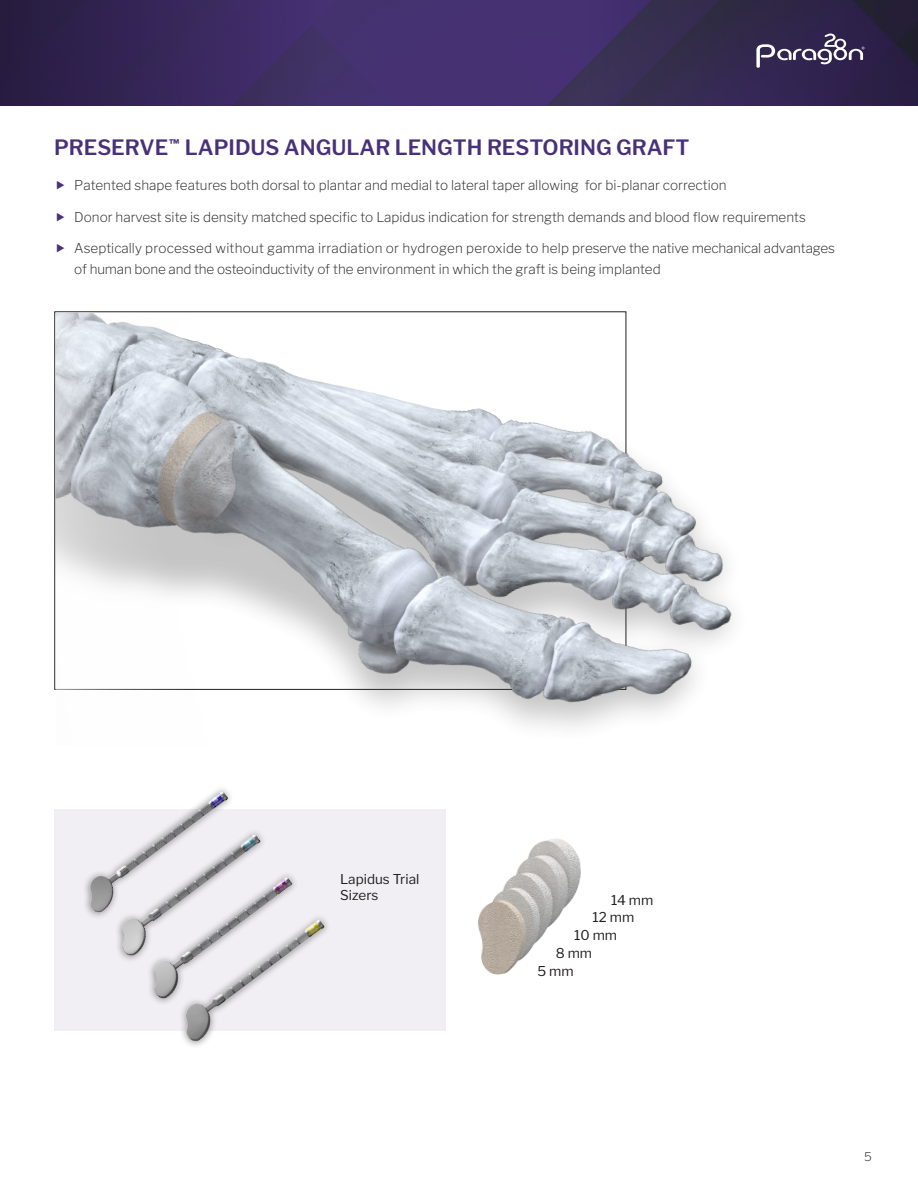
<style>
.page{position:relative;width:918px;height:1188px;background:#fff}
.page>*{position:absolute;margin:0;border:0;box-sizing:border-box;transform-origin:0 0}
.t1{font:600 21px "Libre Franklin";color:#48317a}
.t2{font:200 13.5px/21px "Libre Franklin";color:#231f20}
.t3{font:13.5px/16.5px "Libre Franklin";color:#231f20}
.t4{font:200 12px "Libre Franklin";color:#231f20}
</style>
<div class="page">
<div style="left:316px;top:0;width:272px;height:106px;background:#463273"></div>
<svg style="left:588px;top:0;width:330px;height:106px;background:#32284d"></svg>
<div style="left:0;top:0;width:316px;height:106px;background:linear-gradient(to right,#271b41,#44316e)"></div>
<svg style="left:756px;top:33px;width:108px;height:35px;background:#584d6f"></svg>
<div style="left:54px;top:809px;width:392px;height:222px;background:#f1eff4"></div>
<img style="left:478px;top:838px;width:103px;height:137px">
<img style="left:55px;top:313px;width:678px;height:415px">
<img style="left:85px;top:789px;width:243px;height:257px">
<h1 class="t1" style="left:54px;top:135px;width:637px">PRESERVE<sup>™</sup> LAPIDUS ANGULAR LENGTH RESTORING GRAFT</h1>
<p class="t2" style="left:74px;top:174px;width:654px">Patented shape features both dorsal to plantar and medial to lateral taper allowing for bi-planar correction</p>
<p class="t2" style="left:74px;top:206px;width:733px">Donor harvest site is density matched specific to Lapidus indication for strength demands and blood flow requirements</p>
<p class="t2" style="left:74px;top:238px;width:762px">Aseptically processed without gamma irradiation or hydrogen peroxide to help preserve the native mechanical advantages of human bone and the osteoinductivity of the environment in which the graft is being implanted</p>
<p class="t3" style="left:340px;top:871px;width:81px">Lapidus Trial<br>Sizers</p>
<p class="t3" style="left:611px;top:892px;width:44px">14 mm</p>
<p class="t3" style="left:593px;top:909px;width:43px">12 mm</p>
<p class="t3" style="left:574px;top:927px;width:44px">10 mm</p>
<p class="t3" style="left:556px;top:945px;width:38px">8 mm</p>
<p class="t3" style="left:537px;top:963px;width:38px">5 mm</p>
<p class="t4" style="left:864px;top:1149px;width:9px">5</p>
</div>
